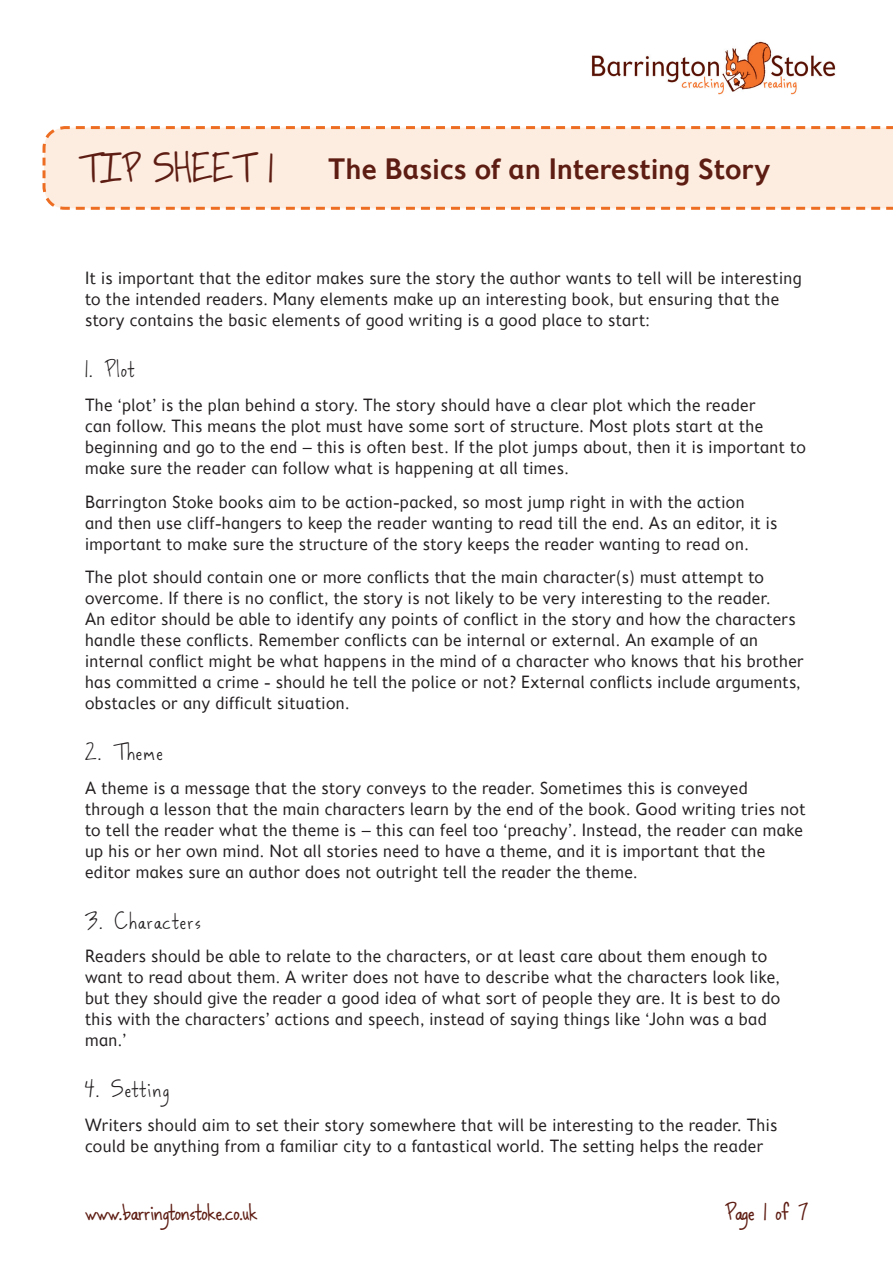
<style>
.page{position:relative;width:893px;height:1263px;background:#fff}
.page>*{position:absolute;margin:0;border:0;box-sizing:border-box;transform-origin:0 0}
.Part_Header{font:600 30px "Fiendstar";color:#5e1d13}
.Part_Header-2{font:700 30px "Dancinginthe Minefields";color:#5e1d13}
.Body_Text_First_Para{font:18px/21px "Fiendstar";letter-spacing:.01em;color:#231f20}
.Body_text{font:18px/21px "Fiendstar";letter-spacing:.01em;color:#231f20}
.In_text_subtitle{font:18px "Dancinginthe Minefields";letter-spacing:.09em;color:#231f20}
.t1{font:700 18px "Dancinginthe Minefields";letter-spacing:.01em;color:#5e1d13}
</style>
<div class="page">
<img style="left:591px;top:41px;width:245px;height:54px">
<svg style="left:42px;top:126px;width:851px;height:84px;background:#fce7d7"></svg>
<p class="Part_Header-2" style="left:79px;top:155px;width:196px">Tip Sheet 1</p>
<p class="Part_Header" style="left:328px;top:152px;width:443px">The Basics of an Interesting Story</p>
<p class="Body_Text_First_Para" style="left:85px;top:268px;width:718px">It is important that the editor makes sure the story the author wants to tell will be interesting to the intended readers. Many elements make up an interesting book, but ensuring that the story contains the basic elements of good writing is a good place to start:</p>
<p class="In_text_subtitle" style="left:85px;top:360px;width:51px">1. Plot</p>
<p class="Body_Text_First_Para" style="left:85px;top:394px;width:722px">The ‘plot’ is the plan behind a story. The story should have a clear plot which the reader<br>can follow. This means the plot must have some sort of structure. Most plots start at the beginning and go to the end – this is often best. If the plot jumps about, then it is important to make sure the reader can follow what is happening at all times.</p>
<p class="Body_text" style="left:85px;top:491px;width:694px">Barrington Stoke books aim to be action-packed, so most jump right in with the action<br>and then use cliff-hangers to keep the reader wanting to read till the end. As an editor, it is important to make sure the structure of the story keeps the reader wanting to read on.</p>
<p class="Body_text" style="left:85px;top:567px;width:720px">The plot should contain one or more conflicts that the main character(s) must attempt to overcome. If there is no conflict, the story is not likely to be very interesting to the reader.<br>An editor should be able to identify any points of conflict in the story and how the characters handle these conflicts. Remember conflicts can be internal or external. An example of an internal conflict might be what happens in the mind of a character who knows that his brother has committed a crime - should he tell the police or not? External conflicts include arguments, obstacles or any difficult situation.</p>
<p class="In_text_subtitle" style="left:85px;top:743px;width:79px">2. Theme</p>
<p class="Body_Text_First_Para" style="left:85px;top:777px;width:722px">A theme is a message that the story conveys to the reader. Sometimes this is conveyed through a lesson that the main characters learn by the end of the book. Good writing tries not to tell the reader what the theme is – this can feel too ‘preachy’. Instead, the reader can make up his or her own mind. Not all stories need to have a theme, and it is important that the editor makes sure an author does not outright tell the reader the theme.</p>
<p class="In_text_subtitle" style="left:85px;top:912px;width:117px">3. Characters</p>
<p class="Body_Text_First_Para" style="left:85px;top:946px;width:697px">Readers should be able to relate to the characters, or at least care about them enough to want to read about them. A writer does not have to describe what the characters look like, but they should give the reader a good idea of what sort of people they are. It is best to do this with the characters’ actions and speech, instead of saying things like ‘John was a bad man.’</p>
<p class="In_text_subtitle" style="left:85px;top:1080px;width:85px">4. Setting</p>
<p class="Body_Text_First_Para" style="left:85px;top:1114px;width:694px">Writers should aim to set their story somewhere that will be interesting to the reader. This could be anything from a familiar city to a fantastical world. The setting helps the reader</p>
<p class="t1" style="left:85px;top:1204px;width:174px">www.barringtonstoke.co.uk</p>
<p class="t1" style="left:725px;top:1204px;width:84px">Page 1 of 7</p>
</div>
